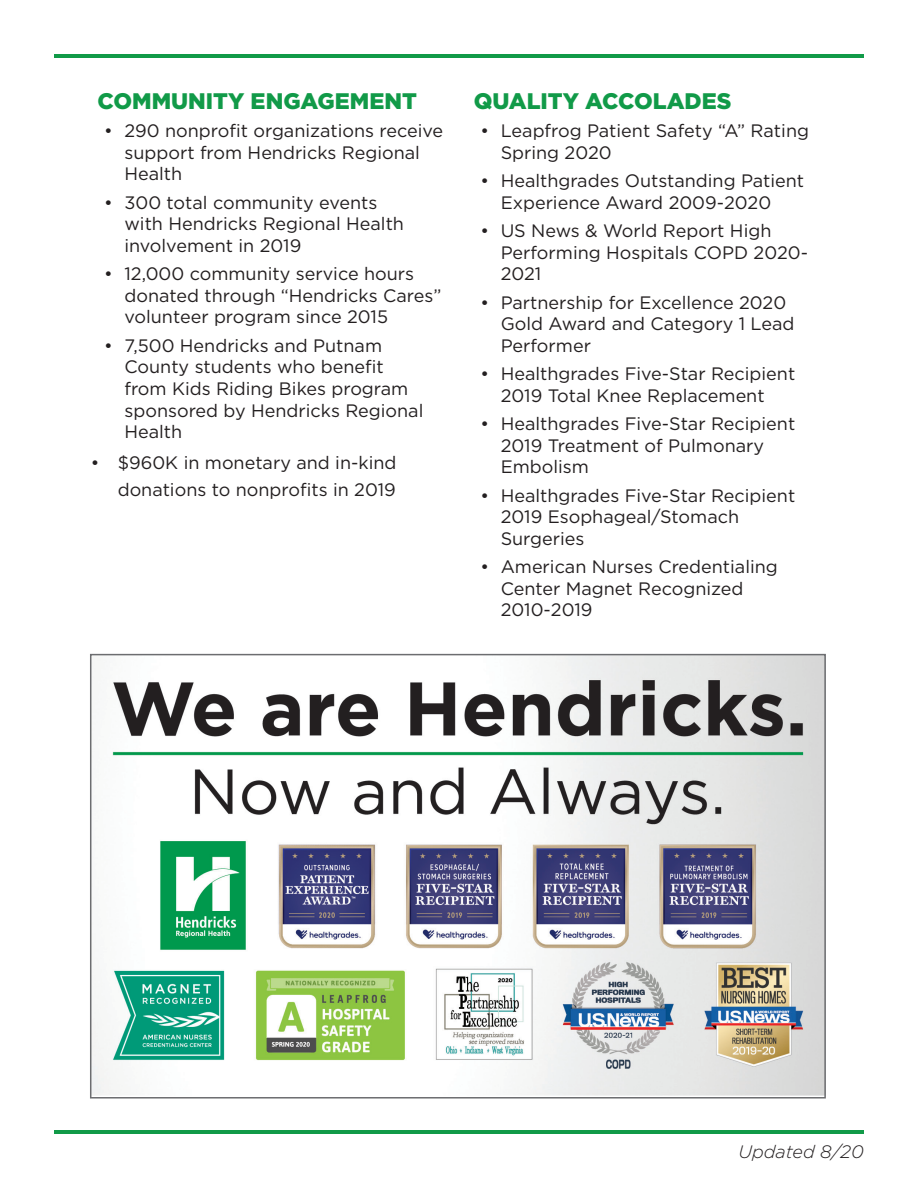
<style>
.page{position:relative;width:918px;height:1188px;background:#fff}
.page>*{position:absolute;margin:0;border:0;box-sizing:border-box;transform-origin:0 0}
.t1{font:900 22.5px "Gotham";color:#119a48}
.t2{font:18px/21.6px "Gotham";color:#231f20}
.t3{font:italic 300 18px "Gotham";color:#231f20}
</style>
<div class="page">
<hr style="left:54px;top:54px;width:810px;height:4px;background:#119a48">
<hr style="left:54px;top:1130px;width:810px;height:4px;background:#119a48">
<img style="left:93px;top:657px;width:730px;height:439px">
<div style="left:90px;top:654px;width:736px;height:445px;border:2px solid #6c6d70"></div>
<p class="t1" style="left:97px;top:85px;width:321px">COMMUNITY ENGAGEMENT</p>
<p class="t2" style="left:124px;top:120px;width:320px;text-indent:-20px">• 290 nonprofit organizations receive support from Hendricks Regional<br>Health</p>
<p class="t2" style="left:124px;top:191px;width:281px;text-indent:-20px">• 300 total community events with Hendricks Regional Health involvement in 2019</p>
<p class="t2" style="left:124px;top:263px;width:318px;text-indent:-20px">• 12,000 community service hours donated through “Hendricks Cares” volunteer program since 2015</p>
<p class="t2" style="left:124px;top:334px;width:300px;text-indent:-20px">• 7,500 Hendricks and Putnam<br>County students who benefit from Kids Riding Bikes program sponsored by Hendricks Regional<br>Health</p>
<p class="t2" style="left:91px;top:449px;width:307px;line-height:27px;text-align:right">• $960K in monetary and in-kind donations to nonprofits in 2019</p>
<p class="t1" style="left:474px;top:85px;width:259px">QUALITY ACCOLADES</p>
<p class="t2" style="left:501px;top:120px;width:310px;text-indent:-20px">• Leapfrog Patient Safety “A” Rating<br>Spring 2020</p>
<p class="t2" style="left:501px;top:169px;width:305px;text-indent:-20px">• Healthgrades Outstanding Patient<br>Experience Award 2009-2020</p>
<p class="t2" style="left:501px;top:219px;width:309px;text-indent:-20px">• US News &amp; World Report High<br>Performing Hospitals COPD 2020-<br>2021</p>
<p class="t2" style="left:501px;top:291px;width:295px;text-indent:-20px">• Partnership for Excellence 2020<br>Gold Award and Category 1 Lead<br>Performer</p>
<p class="t2" style="left:480px;top:363px;width:316px;text-align:center">• Healthgrades Five-Star Recipient<br>2019 Total Knee Replacement</p>
<p class="t2" style="left:501px;top:412px;width:296px;text-indent:-20px">• Healthgrades Five-Star Recipient<br>2019 Treatment of Pulmonary<br>Embolism</p>
<p class="t2" style="left:501px;top:484px;width:296px;text-indent:-20px">• Healthgrades Five-Star Recipient<br>2019 Esophageal/Stomach<br>Surgeries</p>
<p class="t2" style="left:501px;top:556px;width:279px;text-indent:-20px">• American Nurses Credentialing<br>Center Magnet Recognized<br>2010-2019</p>
<p class="t3" style="left:738px;top:1140px;width:127px">Updated 8/20</p>
</div>
